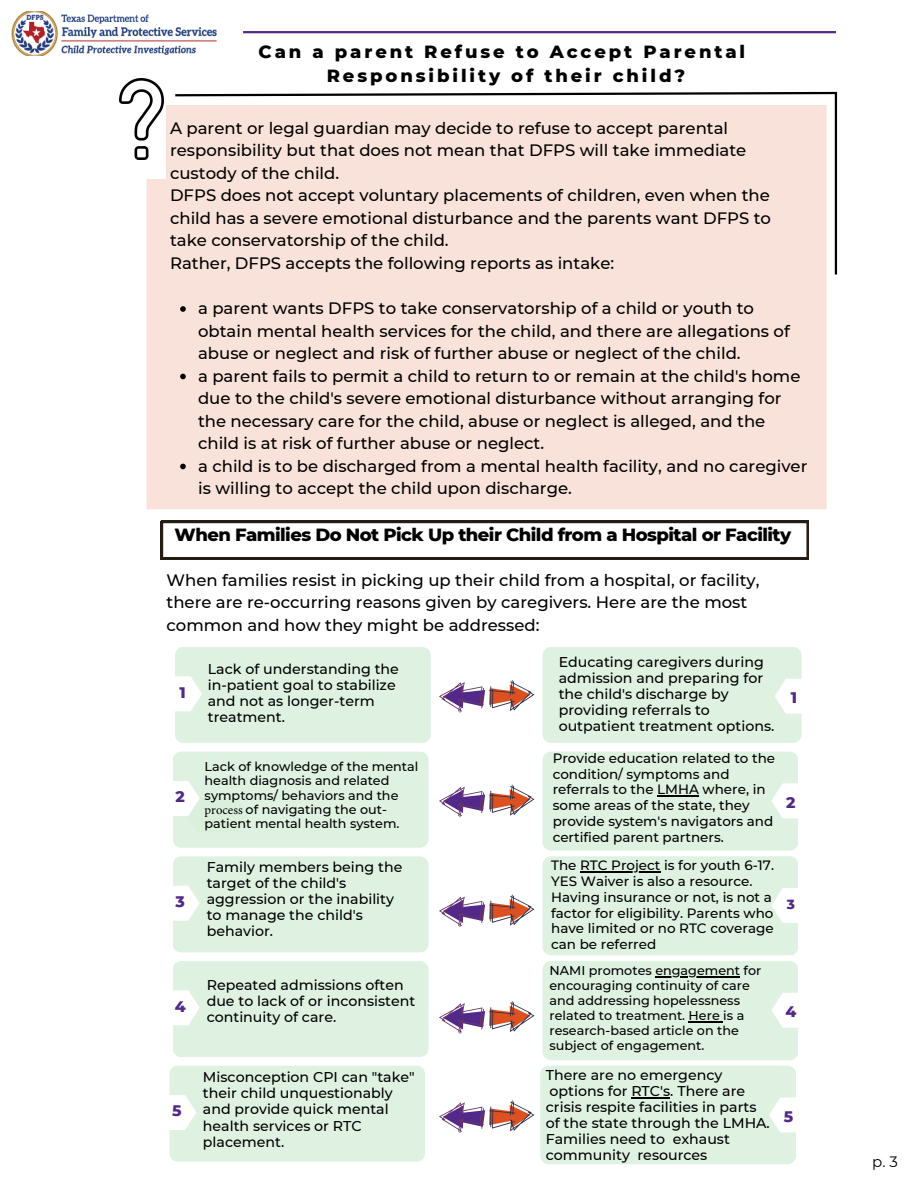
<style>
.page{position:relative;width:918px;height:1188px;background:#fff}
.page>*{position:absolute;margin:0;border:0;box-sizing:border-box;transform-origin:0 0}
.t1{font:800 18px/24.8px "Montserrat";letter-spacing:.16em;color:#000;text-align:center}
.t2{font:800 18px "Montserrat";letter-spacing:-.03em;color:#000}
.t3{font:500 16.5px/22.5px "Montserrat";color:#000}
.t4{font:800 15.6px "Montserrat";color:#52298a}
.t5{font:15px "Montserrat";color:#000}
.t6{font:500 14.25px/16px "Montserrat";color:#000}
.t7{font:500 13.5px/15.8px "Montserrat";color:#000}
.t8{font:800 13.5px "Montserrat";color:#52298a}
.t9{font:500 12.75px/14.9px "Montserrat";color:#000}
.s1{font-family:"Minion Pro";font-weight:400}
</style>
<div class="page">
<hr style="left:243px;top:31px;width:593px;height:2px;background:#52298a">
<svg style="left:175px;top:91px;width:663px;height:7px"></svg>
<hr style="left:835px;top:92px;width:2px;height:182px;background:#000">
<div style="left:146px;top:105px;width:681px;height:405px;background:#f9e2da"></div>
<svg style="left:180px;top:306px;width:6px;height:6px"></svg>
<svg style="left:180px;top:374px;width:6px;height:5px"></svg>
<svg style="left:180px;top:464px;width:6px;height:5px"></svg>
<div style="left:173px;top:752px;width:255px;height:96px;background:#dff2e1;border-radius:8px"></div>
<svg style="left:173px;top:781px;width:27px;height:35px"></svg>
<div style="left:173px;top:856px;width:255px;height:96px;background:#dff2e1;border-radius:8px"></div>
<svg style="left:173px;top:886px;width:27px;height:35px"></svg>
<div style="left:173px;top:961px;width:255px;height:96px;background:#dff2e1;border-radius:8px"></div>
<svg style="left:173px;top:990px;width:27px;height:35px"></svg>
<div style="left:169px;top:1066px;width:256px;height:96px;background:#dff2e1;border-radius:8px"></div>
<svg style="left:169px;top:1095px;width:27px;height:35px"></svg>
<div style="left:175px;top:647px;width:256px;height:96px;background:#dff2e1;border-radius:8px"></div>
<svg style="left:175px;top:676px;width:27px;height:35px"></svg>
<div style="left:543px;top:961px;width:255px;height:99px;background:#dff2e1;border-radius:8px"></div>
<hr style="left:655px;top:976px;width:85px;height:2px;background:#000">
<hr style="left:689px;top:1021px;width:34px;height:1px;background:#000">
<svg style="left:771px;top:993px;width:27px;height:35px"></svg>
<div style="left:543px;top:856px;width:255px;height:99px;background:#dff2e1;border-radius:8px"></div>
<svg style="left:771px;top:888px;width:27px;height:35px"></svg>
<div style="left:543px;top:752px;width:255px;height:99px;background:#dff2e1;border-radius:8px"></div>
<hr style="left:657px;top:796px;width:42px;height:1px;background:#000">
<svg style="left:771px;top:783px;width:27px;height:35px"></svg>
<div style="left:543px;top:647px;width:259px;height:96px;background:#dff2e1;border-radius:8px"></div>
<svg style="left:775px;top:679px;width:27px;height:35px"></svg>
<div style="left:540px;top:1066px;width:256px;height:98px;background:#dff2e1;border-radius:8px"></div>
<hr style="left:631px;top:1097px;width:39px;height:1px;background:#000">
<svg style="left:769px;top:1097px;width:27px;height:35px"></svg>
<svg style="left:439px;top:680px;width:96px;height:33px"></svg>
<hr style="left:580px;top:872px;width:81px;height:1px;background:#000">
<svg style="left:439px;top:785px;width:96px;height:32px"></svg>
<svg style="left:439px;top:895px;width:96px;height:32px"></svg>
<svg style="left:439px;top:1001px;width:96px;height:33px"></svg>
<svg style="left:439px;top:1100px;width:96px;height:33px"></svg>
<img style="left:12px;top:12px;width:205px;height:43px">
<div style="left:114px;top:66px;width:52px;height:113px;background:#fff"></div>
<img style="left:120px;top:79px;width:44px;height:81px">
<svg style="left:161px;top:521px;width:648px;height:38px"></svg>
<p class="t1" style="left:259px;top:39px;width:488px">Can a parent Refuse to Accept Parental<br>Responsibility of their child?</p>
<p class="t3" style="left:170px;top:117px;width:603px">A parent or legal guardian may decide to refuse to accept parental responsibility but that does not mean that DFPS will take immediate custody of the child.<br>DFPS does not accept voluntary placements of children, even when the child has a severe emotional disturbance and the parents want DFPS to take conservatorship of the child.</p>
<p class="t3" style="left:170px;top:252px;width:446px">Rather, DFPS accepts the following reports as intake:</p>
<p class="t3" style="left:198px;top:297px;width:611px">a parent wants DFPS to take conservatorship of a child or youth to obtain mental health services for the child, and there are allegations of abuse or neglect and risk of further abuse or neglect of the child.<br>a parent fails to permit a child to return to or remain at the child's home due to the child's severe emotional disturbance without arranging for the necessary care for the child, abuse or neglect is alleged, and the child is at risk of further abuse or neglect.<br>a child is to be discharged from a mental health facility, and no caregiver is willing to accept the child upon discharge.</p>
<p class="t2" style="left:175px;top:523px;width:618px">When Families Do Not Pick Up their Child from a Hospital or Facility</p>
<p class="t3" style="left:167px;top:569px;width:595px">When families resist in picking up their child from a hospital, or facility, there are re-occurring reasons given by caregivers. Here are the most common and how they might be addressed:</p>
<p class="t4" style="left:179px;top:682px;width:8px">1</p>
<p class="t4" style="left:176px;top:787px;width:11px">2</p>
<p class="t4" style="left:176px;top:892px;width:11px">3</p>
<p class="t4" style="left:175px;top:996px;width:12px">4</p>
<p class="t6" style="left:208px;top:660px;width:193px">Lack of understanding the in-patient goal to stabilize and not as longer-term treatment.</p>
<p class="t9" style="left:205px;top:760px;width:215px;line-height:14.1px">Lack of knowledge of the mental health diagnosis and related symptoms/ behaviors and the <span class="s1">process</span> of navigating the out&shy;patient mental health system.</p>
<p class="t6" style="left:207px;top:859px;width:197px">Family members being the target of the child's aggression or the inability to manage the child's behavior.</p>
<p class="t6" style="left:207px;top:977px;width:210px">Repeated admissions often due to lack of or inconsistent continuity of care.</p>
<p class="t4" style="left:172px;top:1101px;width:11px">5</p>
<p class="t6" style="left:203px;top:1069px;width:213px">Misconception CPI can "take" their child unquestionably and provide quick mental health services or RTC placement.</p>
<p class="t6" style="left:559px;top:654px;width:217px">Educating caregivers during admission and preparing for the child's discharge by providing referrals to outpatient treatment options.</p>
<p class="t7" style="left:553px;top:750px;width:224px">Provide education related to the condition/ symptoms and referrals to the LMHA where, in some areas of the state, they provide system's navigators and certified parent partners.</p>
<p class="t7" style="left:551px;top:858px;width:224px">The RTC Project is for youth 6-17.<br>YES Waiver is also a resource.<br>Having insurance or not, is not a factor for eligibility. Parents who have limited or no RTC coverage can be referred</p>
<p class="t9" style="left:549px;top:963px;width:213px">NAMI promotes engagement for encouraging continuity of care and addressing hopelessness related to treatment. Here is a research-based article on the subject of engagement.</p>
<p class="t6" style="left:546px;top:1067px;width:226px">There are no emergency options for RTC's. There are crisis respite facilities in parts of the state through the LMHA.<br>Families need to exhaust community resources</p>
<p class="t4" style="left:791px;top:688px;width:8px">1</p>
<p class="t4" style="left:786px;top:793px;width:11px">2</p>
<p class="t8" style="left:787px;top:896px;width:10px">3</p>
<p class="t4" style="left:785px;top:1002px;width:12px">4</p>
<p class="t4" style="left:784px;top:1107px;width:11px">5</p>
<p class="t5" style="left:872px;top:1152px;width:27px">p. 3</p>
</div>
